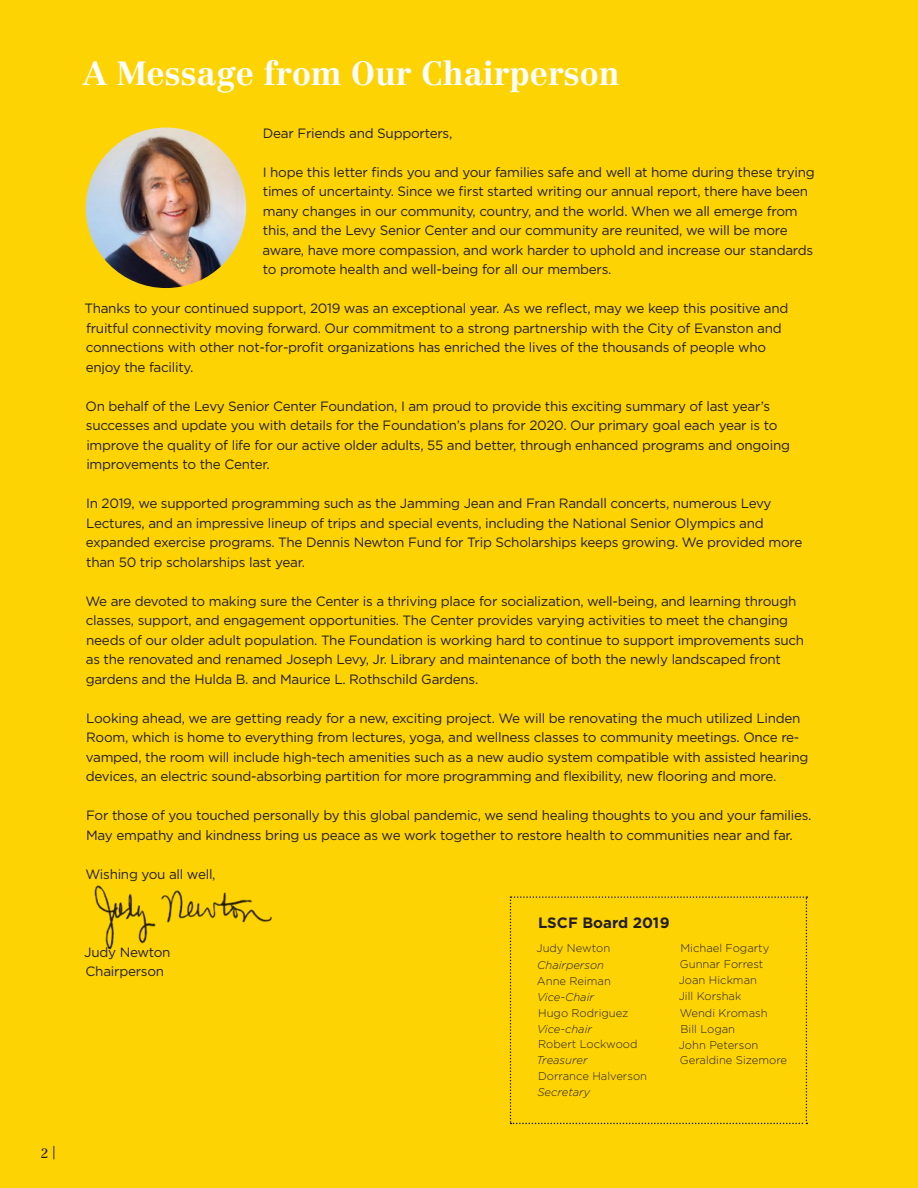
<style>
.page{position:relative;width:918px;height:1188px;background:#fed304}
.page>*{position:absolute;margin:0;border:0;box-sizing:border-box;transform-origin:0 0}
.t1{font:700 33px "Centennial LT Pro";color:#fff}
.t2{font:700 15px "Gotham";color:#231f20}
.t3{font:13.5px/19.5px "Gotham";letter-spacing:-.02em;color:#231f20}
.t4{font:13.5px "Centennial LT Pro";color:#231f20}
.t5{font:300 11.25px/15.8px "Gotham";color:#231f20}
.t6{font:italic 300 11.25px "Gotham";color:#231f20}
</style>
<div class="page">
<img style="left:86px;top:128px;width:160px;height:160px;border-radius:80px">
<img style="left:94px;top:885px;width:178px;height:65px">
<svg style="left:510px;top:896px;width:297px;height:228px"></svg>
<p class="t4" style="left:40px;top:1144px;width:16px">2 |</p>
<h1 class="t1" style="left:83px;top:53px;width:538px">A Message from Our Chairperson</h1>
<p class="t3" style="left:263px;top:123px;width:191px">Dear Friends and Supporters,</p>
<p class="t3" style="left:263px;top:162px;width:554px">I hope this letter finds you and your families safe and well at home during these trying times of uncertainty. Since we first started writing our annual report, there have been many changes in our community, country, and the world. When we all emerge from this, and the Levy Senior Center and our community are reunited, we will be more aware, have more compassion, and work harder to uphold and increase our standards to promote health and well-being for all our members.</p>
<p class="t3" style="left:84px;top:299px;width:706px">Thanks to your continued support, 2019 was an exceptional year. As we reflect, may we keep this positive and fruitful connectivity moving forward. Our commitment to a strong partnership with the City of Evanston and connections with other not-for-profit organizations has enriched the lives of the thousands of people who enjoy the facility.</p>
<p class="t3" style="left:86px;top:396px;width:706px">On behalf of the Levy Senior Center Foundation, I am proud to provide this exciting summary of last year’s successes and update you with details for the Foundation’s plans for 2020. Our primary goal each year is to improve the quality of life for our active older adults, 55 and better, through enhanced programs and ongoing improvements to the Center.</p>
<p class="t3" style="left:86px;top:494px;width:718px">In 2019, we supported programming such as the Jamming Jean and Fran Randall concerts, numerous Levy Lectures, and an impressive lineup of trips and special events, including the National Senior Olympics and expanded exercise programs. The Dennis Newton Fund for Trip Scholarships keeps growing. We provided more than 50 trip scholarships last year.</p>
<p class="t3" style="left:85px;top:591px;width:720px">We are devoted to making sure the Center is a thriving place for socialization, well-being, and learning through classes, support, and engagement opportunities. The Center provides varying activities to meet the changing needs of our older adult population. The Foundation is working hard to continue to support improvements such as the renovated and renamed Joseph Levy, Jr. Library and maintenance of both the newly landscaped front gardens and the Hulda B. and Maurice L. Rothschild Gardens.</p>
<p class="t3" style="left:86px;top:708px;width:724px">Looking ahead, we are getting ready for a new, exciting project. We will be renovating the much utilized Linden Room, which is home to everything from lectures, yoga, and wellness classes to community meetings. Once re&shy;vamped, the room will include high-tech amenities such as a new audio system compatible with assisted hearing devices, an electric sound-absorbing partition for more programming and flexibility, new flooring and more.</p>
<p class="t3" style="left:86px;top:806px;width:727px">For those of you touched personally by this global pandemic, we send healing thoughts to you and your families.<br>May empathy and kindness bring us peace as we work together to restore health to communities near and far.</p>
<p class="t3" style="left:85px;top:864px;width:132px">Wishing you all well,</p>
<p class="t3" style="left:84px;top:942px;width:88px">Judy Newton<br>Chairperson</p>
<p class="t2" style="left:538px;top:913px;width:133px">LSCF Board 2019</p>
<p class="t5" style="left:536px;top:940px;width:75px">Judy Newton</p>
<p class="t6" style="left:537px;top:958px;width:68px">Chairperson</p>
<p class="t5" style="left:537px;top:973px;width:76px">Anne Reiman</p>
<p class="t6" style="left:537px;top:990px;width:58px">Vice-Chair</p>
<p class="t5" style="left:538px;top:1005px;width:92px">Hugo Rodriguez</p>
<p class="t6" style="left:537px;top:1022px;width:56px">Vice-chair</p>
<p class="t5" style="left:538px;top:1036px;width:101px">Robert Lockwood</p>
<p class="t6" style="left:536px;top:1053px;width:53px">Treasurer</p>
<p class="t5" style="left:538px;top:1068px;width:111px">Dorrance Halverson</p>
<p class="t6" style="left:537px;top:1085px;width:54px">Secretary</p>
<p class="t5" style="left:679px;top:940px;width:92px">Michael Fogarty<br>Gunnar Forrest<br>Joan Hickman<br>Jill Korshak</p>
<p class="t5" style="left:679px;top:1005px;width:110px">Wendi Kromash<br>Bill Logan<br>John Peterson<br>Geraldine Sizemore</p>
</div>
